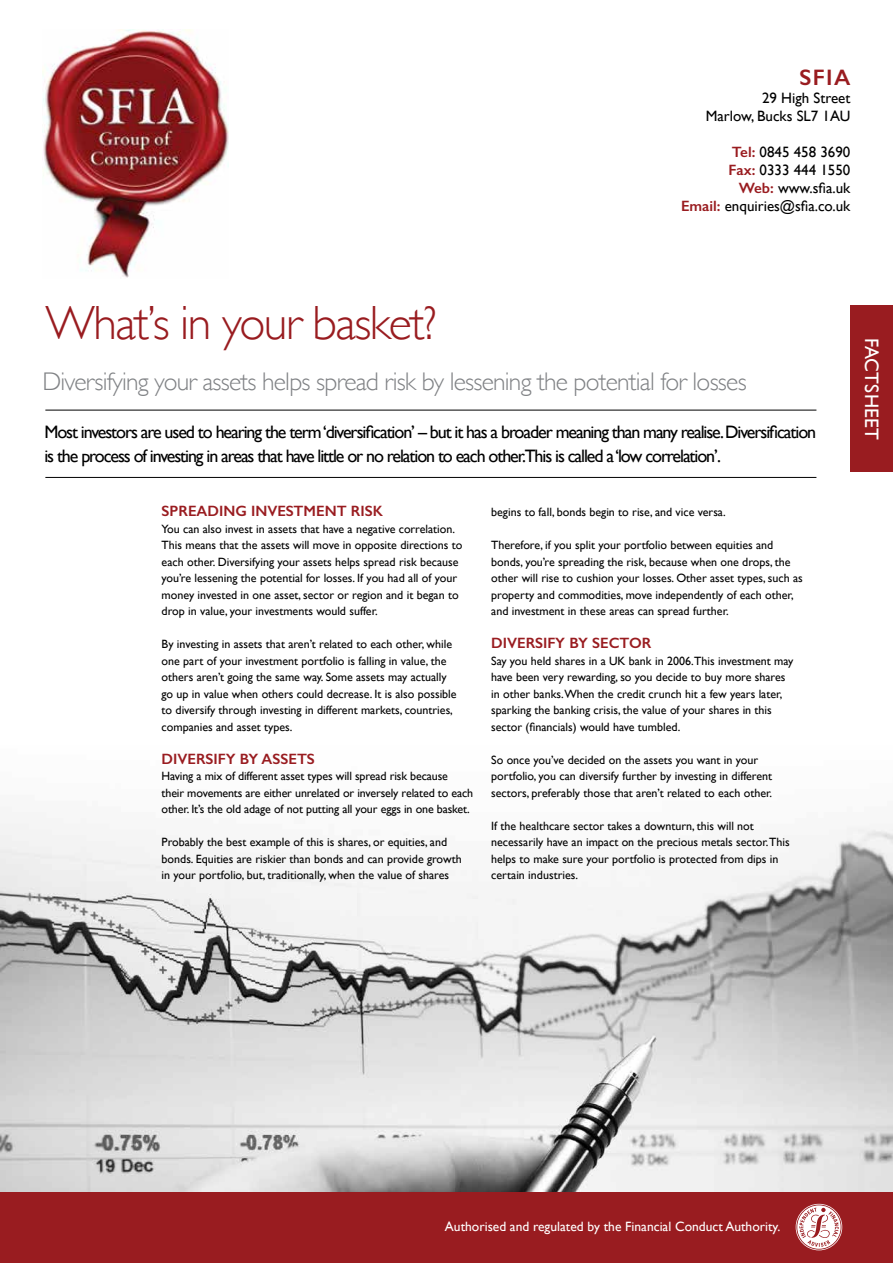
<style>
.page{position:relative;width:893px;height:1263px;background:#fff}
.page>*{position:absolute;margin:0;border:0;box-sizing:border-box;transform-origin:0 0}
.t1{font:300 48px "Gill Sans";letter-spacing:-.03em;color:#991c20}
.t2{font:300 25.5px "Gill Sans";letter-spacing:-.03em;color:#808285}
.t3{font:600 22.5px "Gill Sans";color:#991c20}
.t4{font:19.5px "Gill Sans";letter-spacing:.01em;color:#fff}
.t5{font:18px/24px "Gill Sans";letter-spacing:-.06em;color:#000}
.t6{font:15px/18px "Gill Sans";color:#000;text-align:right}
.t7{font:600 15px "Gill Sans";color:#991c20}
.t8{font:13.5px "Gill Sans";color:#fff}
.t9{font:12px/16.5px "Gill Sans";color:#000}
.s1{font-weight:600;color:#991c20}
</style>
<div class="page">
<img style="left:0;top:823px;width:893px;height:369px">
<div style="left:850px;top:306px;width:43px;height:166px;background:#991c20"></div>
<hr style="left:45px;top:477px;width:771px;height:1px;background:#000">
<hr style="left:45px;top:410px;width:771px;height:1px;background:#000">
<div style="left:0;top:1192px;width:893px;height:71px;background:#991c20"></div>
<img style="left:43px;top:30px;width:186px;height:248px">
<svg style="left:796px;top:1204px;width:46px;height:46px"></svg>
<h3 class="t3" style="left:799px;top:64px;width:52px">SFIA</h3>
<p class="t6" style="left:706px;top:89px;width:146px">29 High Street<br>Marlow, Bucks SL7 1AU</p>
<p class="t6" style="left:681px;top:143px;width:171px"><span class="s1">Tel:</span> 0845 458 3690<br><span class="s1">Fax:</span> 0333 444 1550<br><span class="s1">Web:</span> www.sfia.uk<br><span class="s1">Email:</span> enquiries@sfia.co.uk</p>
<h1 class="t1" style="left:45px;top:296px;width:393px">What’s in your basket?</h1>
<h2 class="t2" style="left:43px;top:367px;width:706px">Diversifying your assets helps spread risk by lessening the potential for losses</h2>
<p class="t5" style="left:44px;top:419px;width:773px">Most investors are used to hearing the term ‘diversification’ – but it has a broader meaning than many realise.Diversification is the process of investing in areas that have little or no relation to each other.This is called a ‘low correlation’.</p>
<p class="t7" style="left:162px;top:502px;width:223px">SPREADING INVESTMENT RISK</p>
<p class="t9" style="left:162px;top:520px;width:302px">You can also invest in assets that have a negative correlation.<br>This means that the assets will move in opposite directions to each other. Diversifying your assets helps spread risk because you’re lessening the potential for losses. If you had all of your money invested in one asset, sector or region and it began to drop in value, your investments would suffer.</p>
<p class="t9" style="left:162px;top:636px;width:297px">By investing in assets that aren’t related to each other, while one part of your investment portfolio is falling in value, the others aren’t going the same way. Some assets may actually go up in value when others could decrease. It is also possible to diversify through investing in different markets, countries, companies and asset types.</p>
<p class="t7" style="left:162px;top:749px;width:155px">DIVERSIFY BY ASSETS</p>
<p class="t9" style="left:162px;top:768px;width:313px">Having a mix of different asset types will spread risk because their movements are either unrelated or inversely related to each other. It’s the old adage of not putting all your eggs in one basket.</p>
<p class="t9" style="left:162px;top:834px;width:302px">Probably the best example of this is shares, or equities, and bonds. Equities are riskier than bonds and can provide growth in your portfolio, but, traditionally, when the value of shares</p>
<p class="t9" style="left:491px;top:504px;width:236px">begins to fall, bonds begin to rise, and vice versa.</p>
<p class="t9" style="left:491px;top:537px;width:313px">Therefore, if you split your portfolio between equities and bonds, you’re spreading the risk, because when one drops, the other will rise to cushion your losses. Other asset types, such as property and commodities, move independently of each other, and investment in these areas can spread further.</p>
<p class="t7" style="left:491px;top:634px;width:162px">DIVERSIFY BY SECTOR</p>
<p class="t9" style="left:491px;top:652px;width:304px">Say you held shares in a UK bank in 2006.This investment may have been very rewarding, so you decide to buy more shares in other banks.When the credit crunch hit a few years later, sparking the banking crisis, the value of your shares in this sector (financials) would have tumbled.</p>
<p class="t9" style="left:491px;top:751px;width:283px">So once you’ve decided on the assets you want in your portfolio, you can diversify further by investing in different sectors, preferably those that aren’t related to each other.</p>
<p class="t9" style="left:491px;top:817px;width:300px">If the healthcare sector takes a downturn, this will not necessarily have an impact on the precious metals sector.This helps to make sure your portfolio is protected from dips in certain industries.</p>
<h3 class="t4" style="left:883px;top:338px;width:104px;rotate:90deg">FACTSHEET</h3>
<p class="t8" style="left:445px;top:1218px;width:337px">Authorised and regulated by the Financial Conduct Authority.</p>
</div>
